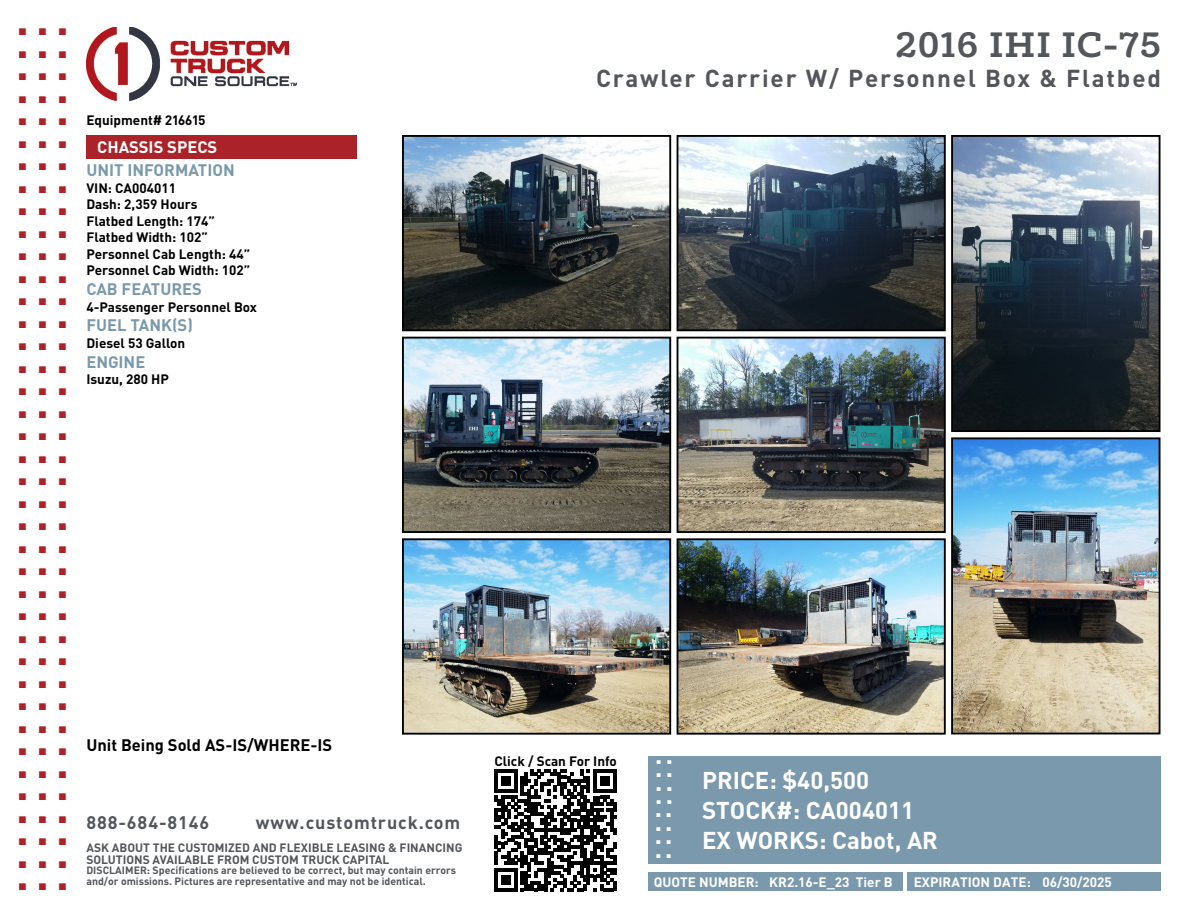
<style>
.page{position:relative;width:1188px;height:918px;background:#fff}
.page>*{position:absolute;margin:0;border:0;box-sizing:border-box;transform-origin:0 0}
.t1{font:700 45px "DIN Pro";color:#ab2328}
.t2{font:700 40.35px "Klinic Slab";letter-spacing:.025em;color:#53565a}
.t3{font:700 25.5px "DIN Pro";color:#fff}
.t4{font:700 24.15px "DIN Pro";letter-spacing:.075em;color:#53565a}
.t5{font:700 24px/30px "DIN Pro";color:#fff}
.t6{font:700 18px "DIN Pro";letter-spacing:.05em;color:#53565a}
.t7{font:700 16.5px "DIN Pro";color:#7a99ac}
.t8{font:700 16.5px "DIN Pro";color:#000}
.t9{font:700 16.5px "DIN Pro";color:#fff}
.t10{font:700 13.5px/16.5px "DIN Pro";color:#000}
.t11{font:700 13.5px "DIN Pro";color:#fff}
.t12{font:700 12px/12px "DIN Pro";color:#53565a}
.t13{font:700 10.5px/10.5px "DIN Pro";color:#53565a}
</style>
<div class="page">
<img style="left:86px;top:27px;width:211px;height:74px">
<div style="left:648px;top:756px;width:513px;height:108px;background:#7a99ac"></div>
<div style="left:908px;top:872px;width:253px;height:19px;background:#7a99ac"></div>
<div style="left:648px;top:872px;width:254px;height:19px;background:#7a99ac"></div>
<div style="left:86px;top:135px;width:270px;height:23px;background:#ab2328"></div>
<img style="left:405px;top:138px;width:263px;height:190px">
<div style="left:402px;top:135px;width:269px;height:196px;border:2px solid #000"></div>
<img style="left:680px;top:138px;width:263px;height:190px">
<div style="left:677px;top:135px;width:269px;height:196px;border:2px solid #000"></div>
<img style="left:405px;top:340px;width:263px;height:190px">
<div style="left:402px;top:337px;width:269px;height:196px;border:2px solid #000"></div>
<img style="left:680px;top:340px;width:263px;height:190px">
<div style="left:677px;top:337px;width:269px;height:196px;border:2px solid #000"></div>
<img style="left:405px;top:541px;width:263px;height:191px">
<div style="left:402px;top:538px;width:269px;height:197px;border:2px solid #000"></div>
<img style="left:680px;top:541px;width:263px;height:191px">
<div style="left:677px;top:538px;width:269px;height:197px;border:2px solid #000"></div>
<img style="left:954px;top:138px;width:204px;height:291px">
<div style="left:951px;top:135px;width:210px;height:297px;border:2px solid #000"></div>
<img style="left:954px;top:440px;width:204px;height:291px">
<div style="left:951px;top:437px;width:210px;height:297px;border:2px solid #000"></div>
<svg style="left:494px;top:769px;width:122px;height:122px"></svg>
<h1 class="t1" style="left:16px;top:-11px;width:54px">...</h1>
<h1 class="t1" style="left:16px;top:12px;width:54px">...</h1>
<h1 class="t1" style="left:16px;top:34px;width:54px">...</h1>
<h1 class="t1" style="left:16px;top:57px;width:54px">...</h1>
<h1 class="t1" style="left:16px;top:79px;width:54px">...</h1>
<h1 class="t1" style="left:16px;top:102px;width:54px">...</h1>
<h1 class="t1" style="left:16px;top:124px;width:54px">...</h1>
<h1 class="t1" style="left:16px;top:147px;width:54px">...</h1>
<h1 class="t1" style="left:16px;top:169px;width:54px">...</h1>
<h1 class="t1" style="left:16px;top:192px;width:54px">...</h1>
<h1 class="t1" style="left:16px;top:214px;width:54px">...</h1>
<h1 class="t1" style="left:16px;top:237px;width:54px">...</h1>
<h1 class="t1" style="left:16px;top:259px;width:54px">...</h1>
<h1 class="t1" style="left:16px;top:282px;width:54px">...</h1>
<h1 class="t1" style="left:16px;top:304px;width:54px">...</h1>
<h1 class="t1" style="left:16px;top:327px;width:54px">...</h1>
<h1 class="t1" style="left:16px;top:349px;width:54px">...</h1>
<h1 class="t1" style="left:16px;top:372px;width:54px">...</h1>
<h1 class="t1" style="left:16px;top:394px;width:54px">...</h1>
<h1 class="t1" style="left:16px;top:417px;width:54px">...</h1>
<h1 class="t1" style="left:16px;top:439px;width:54px">...</h1>
<h1 class="t1" style="left:16px;top:462px;width:54px">...</h1>
<h1 class="t1" style="left:16px;top:484px;width:54px">...</h1>
<h1 class="t1" style="left:16px;top:507px;width:54px">...</h1>
<h1 class="t1" style="left:16px;top:529px;width:54px">...</h1>
<h1 class="t1" style="left:16px;top:552px;width:54px">...</h1>
<h1 class="t1" style="left:16px;top:574px;width:54px">...</h1>
<h1 class="t1" style="left:16px;top:597px;width:54px">...</h1>
<h1 class="t1" style="left:16px;top:619px;width:54px">...</h1>
<h1 class="t1" style="left:16px;top:642px;width:54px">...</h1>
<h1 class="t1" style="left:16px;top:664px;width:54px">...</h1>
<h1 class="t1" style="left:16px;top:687px;width:54px">...</h1>
<h1 class="t1" style="left:16px;top:709px;width:54px">...</h1>
<h1 class="t1" style="left:16px;top:732px;width:54px">...</h1>
<h1 class="t1" style="left:16px;top:754px;width:54px">...</h1>
<h1 class="t1" style="left:16px;top:777px;width:54px">...</h1>
<h1 class="t1" style="left:16px;top:799px;width:54px">...</h1>
<h1 class="t1" style="left:16px;top:822px;width:54px">...</h1>
<h1 class="t1" style="left:16px;top:844px;width:54px">...</h1>
<p class="t10" style="left:86px;top:111px;width:121px">Equipment# 216615</p>
<p class="t9" style="left:97px;top:136px;width:122px">CHASSIS SPECS</p>
<p class="t7" style="left:86px;top:159px;width:150px">UNIT INFORMATION</p>
<p class="t10" style="left:86px;top:179px;width:165px">VIN: CA004011<br>Dash: 2,359 Hours<br>Flatbed Length: 174”<br>Flatbed Width: 102”<br>Personnel Cab Length: 44”<br>Personnel Cab Width: 102”</p>
<p class="t7" style="left:86px;top:278px;width:117px">CAB FEATURES</p>
<p class="t10" style="left:86px;top:298px;width:172px">4-Passenger Personnel Box</p>
<p class="t7" style="left:86px;top:315px;width:108px">FUEL TANK(S)</p>
<p class="t10" style="left:86px;top:334px;width:100px">Diesel 53 Gallon</p>
<p class="t7" style="left:86px;top:351px;width:60px">ENGINE</p>
<p class="t10" style="left:86px;top:371px;width:84px">Isuzu, 280 HP</p>
<p class="t8" style="left:86px;top:734px;width:247px">Unit Being Sold AS-IS/WHERE-IS</p>
<h3 class="t6" style="left:86px;top:811px;width:124px">888-684-8146</h3>
<h3 class="t6" style="left:256px;top:811px;width:206px">www.customtruck.com</h3>
<p class="t12" style="left:86px;top:841px;width:377px">ASK ABOUT THE CUSTOMIZED AND FLEXIBLE LEASING &amp; FINANCING<br>SOLUTIONS AVAILABLE FROM CUSTOM TRUCK CAPITAL</p>
<p class="t13" style="left:86px;top:865px;width:371px">DISCLAIMER: Specifications are believed to be correct, but may contain errors and/or omissions. Pictures are representative and may not be identical.</p>
<h2 class="t2" style="left:895px;top:18px;width:267px">2016 IHI IC-75</h2>
<h3 class="t4" style="left:596px;top:63px;width:566px">Crawler Carrier W/ Personnel Box &amp; Flatbed</h3>
<p class="t10" style="left:495px;top:753px;width:124px">Click / Scan For Info</p>
<h3 class="t3" style="left:655px;top:738px;width:20px">..</h3>
<h3 class="t3" style="left:655px;top:751px;width:20px">..</h3>
<h3 class="t3" style="left:655px;top:764px;width:20px">..</h3>
<h3 class="t3" style="left:655px;top:778px;width:20px">..</h3>
<h3 class="t5" style="left:702px;top:765px;width:238px">PRICE: $40,500<br>STOCK#: CA004011<br>EX WORKS: Cabot, AR</h3>
<p class="t11" style="left:654px;top:873px;width:241px">QUOTE NUMBER: KR2.16-E_23 Tier B</p>
<p class="t11" style="left:914px;top:873px;width:200px">EXPIRATION DATE: 06/30/2025</p>
<h3 class="t3" style="left:655px;top:791px;width:19px">..</h3>
<h3 class="t3" style="left:655px;top:804px;width:19px">..</h3>
<h3 class="t3" style="left:655px;top:818px;width:19px">..</h3>
<h3 class="t3" style="left:655px;top:831px;width:19px">..</h3>
</div>
